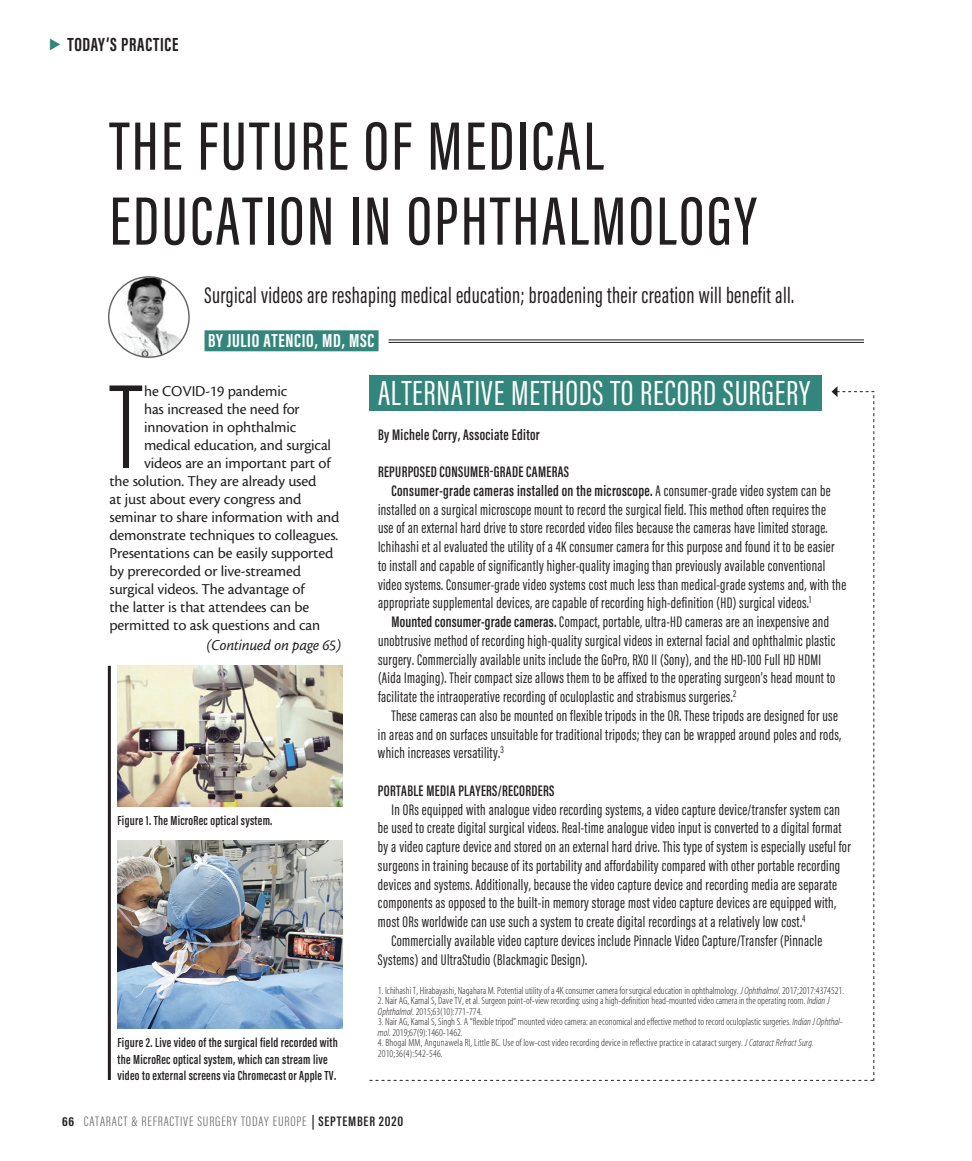
<style>
.page{position:relative;width:972px;height:1161px;background:#fff}
.page>*{position:absolute;margin:0;border:0;box-sizing:border-box;transform-origin:0 0}
.body_first{font:300 123.6px "Acumin Pro Extra Cond";color:#231f20}
.headline{font:500 70.5px "Acumin Pro Extra Cond";letter-spacing:.035em;color:#231f20}
.sidebar_h1{font:36px "Acumin Pro Extra Cond";letter-spacing:.02em;color:#fff}
.deck{font:23.25px "Acumin Pro Extra Cond";letter-spacing:.015em;color:#231f20}
.author{font:700 19.5px "Acumin Pro Extra Cond";letter-spacing:.035em;color:#fff}
.t1{font:700 19.5px "Acumin Pro Extra Cond";letter-spacing:.035em;color:#231f20}
.sidebar_body{font:15.75px/18.8px "Acumin Pro Extra Cond";letter-spacing:.02em;color:#231f20}
.body_first-2{font:15.75px "Cronos MM 408 10";letter-spacing:-.01em;color:#231f20}
.sidebar_author{font:600 15.75px "Acumin Pro Extra Cond";letter-spacing:.02em;color:#231f20}
.sidebar_deck{font:600 15.75px "Acumin Pro Extra Cond";letter-spacing:.02em;color:#231f20}
.t2{font:15.75px "Cronos MM It 408 10";letter-spacing:-.01em;color:#231f20}
.t3{font:300 14.1px "Acumin Pro Extra Cond";letter-spacing:.05em;color:#6c6d70;scale:1.11 1}
.t4{font:600 13.5px/16.5px "Acumin Pro Extra Cond";letter-spacing:.02em;color:#231f20}
.footnote{font:10.5px/10.5px "Myriad MM 215 300";color:#231f20}
.s1{font-weight:600}
.s2{font-family:"Myriad MM It 215 300"}
.s3{font-weight:700;font-size:13.35px;color:#231f20}
.s4{font-weight:600;color:#231f20}
</style>
<div class="page">
<div style="left:205px;top:330px;width:174px;height:21px;background:#33867b"></div>
<hr style="left:388px;top:340px;width:476px;height:1px;background:#231f20">
<hr style="left:388px;top:342px;width:476px;height:1px;background:#231f20">
<img style="left:109px;top:277px;width:80px;height:80px;border-radius:40px">
<div style="left:108px;top:276px;width:82px;height:82px;border:1px solid #636366;border-radius:50%"></div>
<img style="left:118px;top:666px;width:225px;height:141px">
<hr style="left:108px;top:666px;width:3px;height:414px;background:#231f20">
<img style="left:118px;top:840px;width:224px;height:189px">
<div style="left:369px;top:375px;width:453px;height:36px;background:#33867b"></div>
<p class="t1" style="left:67px;top:32px;width:112px">TODAY’S PRACTICE</p>
<p class="headline" style="left:110px;top:103px;width:496px">THE FUTURE OF MEDICAL</p>
<p class="headline" style="left:110px;top:178px;width:649px">EDUCATION IN OPHTHALMOLOGY</p>
<p class="deck" style="left:205px;top:281px;width:591px">Surgical videos are reshaping medical education; broadening their creation will benefit all.</p>
<p class="author" style="left:208px;top:328px;width:168px">BY JULIO ATENCIO, MD, MSC</p>
<p class="body_first" style="left:110px;top:353px;width:33px">T</p>
<p class="body_first-2" style="left:144px;top:383px;width:145px">he COVID-19 pandemic</p>
<p class="body_first-2" style="left:144px;top:401px;width:157px">has increased the need for</p>
<p class="body_first-2" style="left:144px;top:419px;width:154px">innovation in ophthalmic</p>
<p class="body_first-2" style="left:144px;top:437px;width:189px">medical education, and surgical</p>
<p class="body_first-2" style="left:144px;top:455px;width:188px">videos are an important part of</p>
<p class="body_first-2" style="left:110px;top:473px;width:208px">the solution. They are already used</p>
<p class="body_first-2" style="left:110px;top:491px;width:193px">at just about every congress and</p>
<p class="body_first-2" style="left:110px;top:509px;width:231px">seminar to share information with and</p>
<p class="body_first-2" style="left:110px;top:527px;width:230px">demonstrate techniques to colleagues.</p>
<p class="body_first-2" style="left:110px;top:545px;width:225px">Presentations can be easily supported</p>
<p class="body_first-2" style="left:110px;top:563px;width:193px">by prerecorded or live-streamed</p>
<p class="body_first-2" style="left:110px;top:581px;width:197px">surgical videos. The advantage of</p>
<p class="body_first-2" style="left:110px;top:599px;width:201px">the latter is that attendees can be</p>
<p class="body_first-2" style="left:110px;top:617px;width:212px">permitted to ask questions and can</p>
<p class="t2" style="left:207px;top:636px;width:136px">(Continued on page 65)</p>
<p class="t4" style="left:118px;top:812px;width:156px">Figure 1. The MicroRec optical system.</p>
<p class="t4" style="left:118px;top:1034px;width:222px">Figure 2. Live video of the surgical field recorded with the MicroRec optical system, which can stream live video to external screens via Chromecast or Apple TV.</p>
<p class="sidebar_h1" style="left:378px;top:371px;width:434px">ALTERNATIVE METHODS TO RECORD SURGERY</p>
<p class="sidebar_deck" style="left:378px;top:425px;width:163px">By Michele Corry, Associate Editor</p>
<p class="sidebar_author" style="left:378px;top:462px;width:193px">REPURPOSED CONSUMER-GRADE CAMERAS</p>
<p class="sidebar_body" style="left:378px;top:481px;width:470px;text-indent:14px"><span class="s1">Consumer-grade cameras installed on the microscope.</span> A consumer-grade video system can be installed on a surgical microscope mount to record the surgical field. This method often requires the<br>use of an external hard drive to store recorded video files because the cameras have limited storage.<br>Ichihashi et al evaluated the utility of a 4K consumer camera for this purpose and found it to be easier to install and capable of significantly higher-quality imaging than previously available conventional video systems. Consumer-grade video systems cost much less than medical-grade systems and, with the appropriate supplemental devices, are capable of recording high-definition (HD) surgical videos.<sup>1</sup></p>
<p class="sidebar_body" style="left:378px;top:612px;width:459px;text-indent:14px"><span class="s1">Mounted consumer-grade cameras.</span> Compact, portable, ultra-HD cameras are an inexpensive and unobtrusive method of recording high-quality surgical videos in external facial and ophthalmic plastic surgery. Commercially available units include the GoPro, RX0 II (Sony), and the HD-100 Full HD HDMI (Aida Imaging). Their compact size allows them to be affixed to the operating surgeon’s head mount to facilitate the intraoperative recording of oculoplastic and strabismus surgeries.<sup>2</sup></p>
<p class="sidebar_body" style="left:378px;top:706px;width:465px;text-indent:14px">These cameras can also be mounted on flexible tripods in the OR. These tripods are designed for use in areas and on surfaces unsuitable for traditional tripods; they can be wrapped around poles and rods, which increases versatility.<sup>3</sup></p>
<p class="sidebar_author" style="left:378px;top:781px;width:178px">PORTABLE MEDIA PLAYERS/RECORDERS</p>
<p class="sidebar_body" style="left:378px;top:800px;width:474px;text-indent:14px">In ORs equipped with analogue video recording systems, a video capture device/transfer system can be used to create digital surgical videos. Real-time analogue video input is converted to a digital format by a video capture device and stored on an external hard drive. This type of system is especially useful for surgeons in training because of its portability and affordability compared with other portable recording devices and systems. Additionally, because the video capture device and recording media are separate components as opposed to the built-in memory storage most video capture devices are equipped with, most ORs worldwide can use such a system to create digital recordings at a relatively low cost.<sup>4</sup></p>
<p class="sidebar_body" style="left:378px;top:931px;width:446px;text-indent:14px">Commercially available video capture devices include Pinnacle Video Capture/Transfer (Pinnacle<br>Systems) and UltraStudio (Blackmagic Design).</p>
<p class="footnote" style="left:378px;top:986px;width:468px">1. Ichihashi T, Hirabayashi, Nagahara M. Potential utility of a 4K consumer camera for surgical education in ophthalmology. <span class="s2">J Ophthalmol.</span> 2017;2017:4374521.</p>
<p class="footnote" style="left:378px;top:996px;width:453px">2. Nair AG, Kamal S, Dave TV, et al. Surgeon point-of-view recording: using a high-definition head-mounted video camera in the operating room. <span class="s2">Indian J<br>Ophthalmol</span>. 2015;63(10):771-774.</p>
<p class="footnote" style="left:378px;top:1017px;width:466px">3. Nair AG, Kamal S, Singh S. A “flexible tripod” mounted video camera: an economical and effective method to record oculoplastic surgeries. <span class="s2">Indian J Ophthal&shy;mol.</span> 2019;67(9):1460-1462.</p>
<p class="footnote" style="left:378px;top:1038px;width:437px">4. Bhogal MM, Angunawela RI, Little BC. Use of low-cost video recording device in reflective practice in cataract surgery. <span class="s2">J Cataract Refract Surg.<br></span>2010;36(4):542-546.</p>
<p class="t3" style="left:62px;top:1113px;width:309px"><span class="s3">66</span> CATARACT &amp; REFRACTIVE SURGERY TODAY EUROPE <span class="s4">| SEPTEMBER 2020</span></p>
</div>
